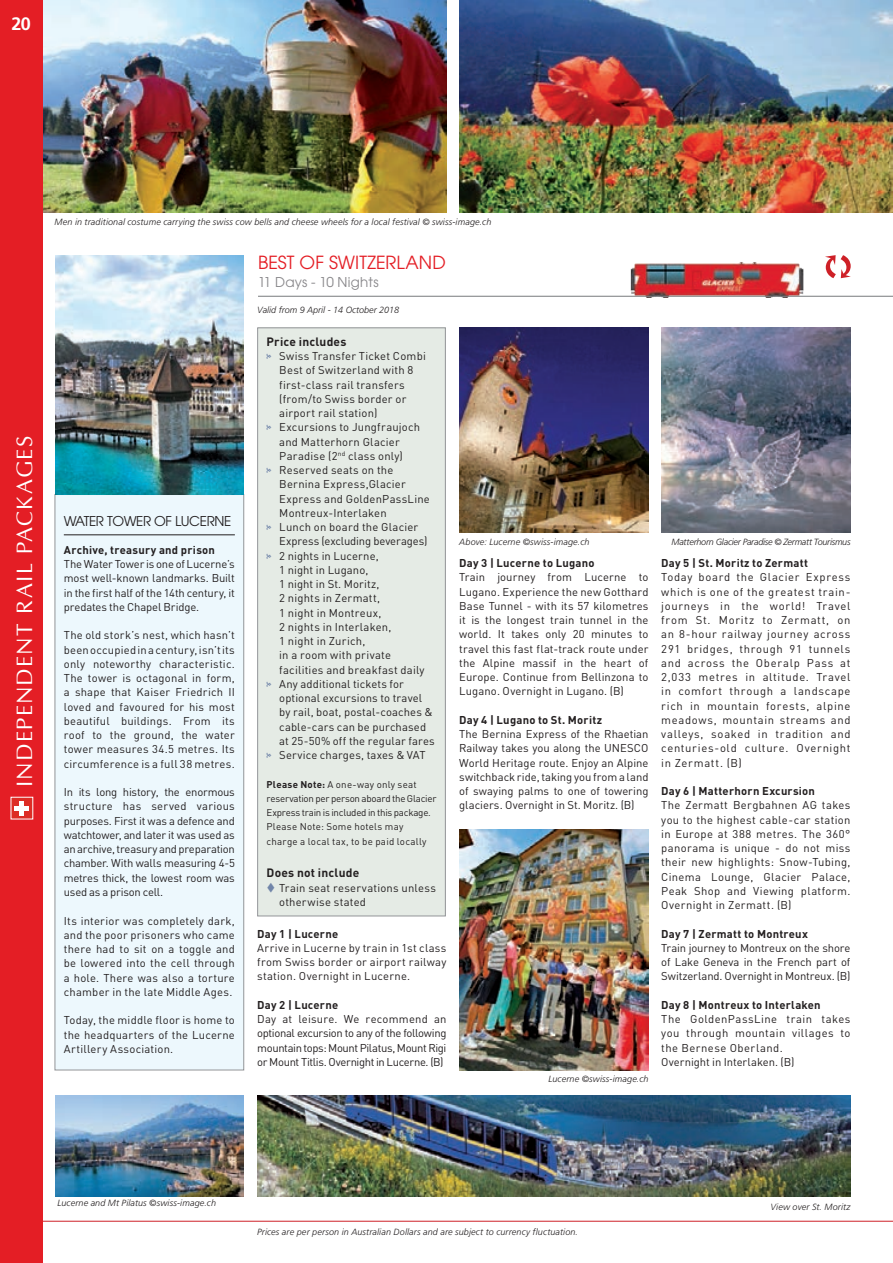
<style>
.page{position:relative;width:893px;height:1263px;background:#fff}
.page>*{position:absolute;margin:0;border:0;box-sizing:border-box;transform-origin:0 0}
.t1{font:22.5px "Optima";letter-spacing:.05em;color:#fff}
.t2{font:18px "ITC Avant Garde Pro";letter-spacing:.005em;color:#e41e25}
.t3{font:700 18px "Frutiger LT";color:#fff}
.t4{font:13.5px "ITC Avant Garde Pro";letter-spacing:-.03em;color:#231f20}
.t5{font:13.5px "ITC Avant Garde Pro";letter-spacing:.015em;color:#878689}
.t6{font:700 12px "DIN Pro";letter-spacing:.02em;color:#231f20}
.t7{font:11.25px/14.2px "DIN Pro";letter-spacing:.015em;color:#231f20;text-align:justify}
.t8{font:700 11.25px "DIN Pro";letter-spacing:.02em;color:#231f20}
.t9{font:11.25px/14.2px "DIN Pro";letter-spacing:.04em;color:#231f20}
.t10{font:9.75px/14.2px "DIN Pro";letter-spacing:-.005em;color:#231f20}
.t11{font:italic 300 9px "Frutiger LT";letter-spacing:.015em;color:#231f20}
.t12{font:italic 300 9px "Frutiger LT";letter-spacing:-.025em;color:#231f20}
.s1{font-weight:700}
</style>
<div class="page">
<hr style="left:0;top:1221px;width:893px;height:1px;background:#ce2027">
<div style="left:0;top:0;width:43px;height:1263px;background:#e41e25"></div>
<div style="left:11px;top:797px;width:22px;height:22px;background:#dd2c25"></div>
<hr style="left:20px;top:801px;width:4px;height:14px;background:#fff">
<hr style="left:15px;top:806px;width:14px;height:4px;background:#fff">
<img style="left:43px;top:0;width:403px;height:213px">
<img style="left:459px;top:830px;width:189px;height:240px">
<img style="left:257px;top:1095px;width:593px;height:101px">
<img style="left:661px;top:327px;width:189px;height:206px">
<img style="left:459px;top:0;width:434px;height:213px">
<img style="left:459px;top:327px;width:189px;height:206px">
<svg style="left:825px;top:255px;width:26px;height:23px"></svg>
<img style="left:627px;top:262px;width:183px;height:36px">
<div style="left:55px;top:494px;width:189px;height:576px;background:#edf8fd"></div>
<hr style="left:64px;top:535px;width:171px;height:1px;background:#231f20">
<div style="left:55px;top:494px;width:189px;height:576px;border:1px solid #939598"></div>
<img style="left:55px;top:255px;width:189px;height:239px">
<img style="left:55px;top:1095px;width:189px;height:101px">
<hr style="left:258px;top:296px;width:635px;height:1px;background:#808285">
<div style="left:258px;top:328px;width:187px;height:588px;background:#e5ebe5"></div>
<div style="left:257px;top:327px;width:189px;height:589px;border:1px solid #939598"></div>
<h2 class="t3" style="left:12px;top:13px;width:21px">20</h2>
<h1 class="t1" style="left:11px;top:787px;width:353px;rotate:-90deg">INDEPENDENT RAIL PACKAGES</h1>
<p class="t11" style="left:55px;top:217px;width:438px">Men in traditional costume carrying the swiss cow bells and cheese wheels for a local festival © swiss-image.ch</p>
<h2 class="t2" style="left:258px;top:251px;width:189px">BEST OF SWITZERLAND</h2>
<p class="t5" style="left:258px;top:274px;width:122px">11 Days - 10 Nights</p>
<p class="t4" style="left:64px;top:513px;width:169px">WATER TOWER OF LUCERNE</p>
<p class="t8" style="left:64px;top:541px;width:153px">Archive, treasury and prison</p>
<p class="t7" style="left:64px;top:556px;width:173px">The Water Tower is one of Lucerne’s most well-known landmarks. Built in the first half of the 14th century, it predates the Chapel Bridge.</p>
<p class="t7" style="left:64px;top:627px;width:173px">The old stork’s nest, which hasn’t been occupied in a century, isn’t its only noteworthy characteristic.<br>The tower is octagonal in form, a shape that Kaiser Friedrich II loved and favoured for his most beautiful buildings. From its roof to the ground, the water tower measures 34.5 metres. Its circumference is a full 38 metres.</p>
<p class="t7" style="left:64px;top:784px;width:173px">In its long history, the enormous structure has served various purposes. First it was a defence and watchtower, and later it was used as an archive, treasury and preparation chamber. With walls measuring 4-5 metres thick, the lowest room was used as a prison cell.</p>
<p class="t7" style="left:64px;top:912px;width:173px">Its interior was completely dark, and the poor prisoners who came there had to sit on a toggle and be lowered into the cell through a hole. There was also a torture chamber in the late Middle Ages.</p>
<p class="t7" style="left:64px;top:1012px;width:173px">Today, the middle floor is home to the headquarters of the Lucerne Artillery Association.</p>
<p class="t11" style="left:257px;top:305px;width:144px">Valid from 9 April - 14 October 2018</p>
<p class="t6" style="left:266px;top:332px;width:82px">Price includes</p>
<p class="t7" style="left:279px;top:348px;width:157px;text-align:left">Swiss Transfer Ticket Combi<br>Best of Switzerland with 8 first-class rail transfers (from/to Swiss border or airport rail station)<br>Excursions to Jungfraujoch and Matterhorn Glacier<br>Paradise (2<sup>nd</sup> class only)<br>Reserved seats on the<br>Bernina Express,Glacier<br>Express and GoldenPassLine<br>Montreux-Interlaken<br>Lunch on board the Glacier<br>Express (excluding beverages)<br>2 nights in Lucerne,<br>1 night in Lugano,<br>1 night in St. Moritz,<br>2 nights in Zermatt,<br>1 night in Montreux,<br>2 nights in Interlaken,<br>1 night in Zurich,<br>in a room with private facilities and breakfast daily<br>Any additional tickets for optional excursions to travel by rail, boat, postal-coaches &amp; cable-cars can be purchased at 25-50% off the regular fares<br>Service charges, taxes &amp; VAT</p>
<p class="t10" style="left:266px;top:776px;width:171px"><span class="s1">Please Note:</span> A one-way only seat reservation per person aboard the Glacier Express train is included in this package.<br>Please Note: Some hotels may charge a local tax, to be paid locally</p>
<p class="t6" style="left:266px;top:864px;width:94px">Does not include</p>
<p class="t7" style="left:279px;top:880px;width:158px">Train seat reservations unless otherwise stated</p>
<p class="t8" style="left:257px;top:925px;width:83px">Day 1 | Lucerne</p>
<p class="t7" style="left:257px;top:940px;width:191px">Arrive in Lucerne by train in 1st class from Swiss border or airport railway station. Overnight in Lucerne.</p>
<p class="t8" style="left:257px;top:996px;width:83px">Day 2 | Lucerne</p>
<p class="t7" style="left:257px;top:1011px;width:191px">Day at leisure. We recommend an optional excursion to any of the following mountain tops: Mount Pilatus, Mount Rigi or Mount Titlis. Overnight in Lucerne. (B)</p>
<p class="t11" style="left:459px;top:536px;width:132px">Above: Lucerne ©swiss-image.ch</p>
<p class="t8" style="left:459px;top:554px;width:137px">Day 3 | Lucerne to Lugano</p>
<p class="t7" style="left:459px;top:569px;width:191px">Train journey from Lucerne to Lugano. Experience the new Gotthard Base Tunnel - with its 57 kilometres it is the longest train tunnel in the world. It takes only 20 minutes to travel this fast flat-track route under the Alpine massif in the heart of Europe. Continue from Bellinzona to Lugano. Overnight in Lugano. (B)</p>
<p class="t8" style="left:459px;top:711px;width:144px">Day 4 | Lugano to St. Moritz</p>
<p class="t7" style="left:459px;top:726px;width:191px">The Bernina Express of the Rhaetian Railway takes you along the UNESCO World Heritage route. Enjoy an Alpine switchback ride, taking you from a land of swaying palms to one of towering glaciers. Overnight in St. Moritz. (B)</p>
<p class="t11" style="left:548px;top:1074px;width:102px">Lucerne ©swiss-image.ch</p>
<p class="t12" style="left:672px;top:536px;width:180px">Matterhorn Glacier Paradise © Zermatt Tourismus</p>
<p class="t8" style="left:661px;top:554px;width:148px">Day 5 | St. Moritz to Zermatt</p>
<p class="t7" style="left:661px;top:569px;width:191px">Today board the Glacier Express which is one of the greatest train&shy;journeys in the world! Travel from St. Moritz to Zermatt, on an 8-hour railway journey across 291 bridges, through 91 tunnels and across the Oberalp Pass at 2,033 metres in altitude. Travel in comfort through a landscape rich in mountain forests, alpine meadows, mountain streams and valleys, soaked in tradition and centuries-old culture. Overnight in Zermatt. (B)</p>
<p class="t8" style="left:661px;top:782px;width:155px">Day 6 | Matterhorn Excursion</p>
<p class="t7" style="left:661px;top:797px;width:191px">The Zermatt Bergbahnen AG takes you to the highest cable-car station in Europe at 388 metres. The 360° panorama is unique - do not miss their new highlights: Snow-Tubing, Cinema Lounge, Glacier Palace, Peak Shop and Viewing platform.<br>Overnight in Zermatt. (B)</p>
<p class="t8" style="left:661px;top:925px;width:148px">Day 7 | Zermatt to Montreux</p>
<p class="t7" style="left:661px;top:940px;width:191px">Train journey to Montreux on the shore of Lake Geneva in the French part of Switzerland. Overnight in Montreux. (B)</p>
<p class="t8" style="left:661px;top:996px;width:161px">Day 8 | Montreux to Interlaken</p>
<p class="t9" style="left:661px;top:1011px;width:191px">The GoldenPassLine train takes you through mountain villages to the Bernese Oberland.<br>Overnight in Interlaken. (B)</p>
<p class="t11" style="left:57px;top:1198px;width:160px">Lucerne and Mt Pilatus ©swiss-image.ch</p>
<p class="t11" style="left:257px;top:1226px;width:322px">Prices are per person in Australian Dollars and are subject to currency fluctuation.</p>
<p class="t11" style="left:770px;top:1201px;width:81px">View over St. Moritz</p>
</div>
